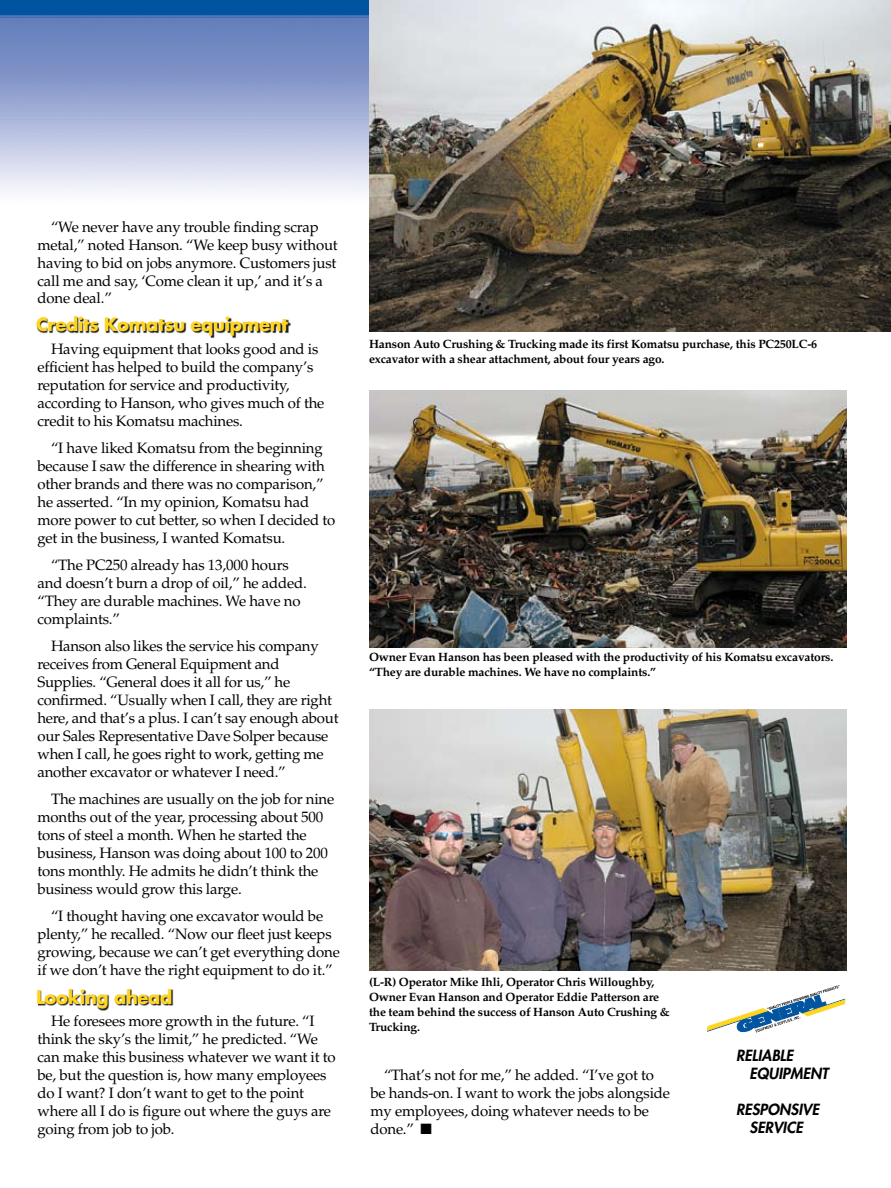
<style>
.page{position:relative;width:891px;height:1188px;background:#fff}
.page>*{position:absolute;margin:0;border:0;box-sizing:border-box;transform-origin:0 0}
.t1{font:700 18px "Futura";letter-spacing:-.015em;color:#ffd520}
.t2{font:15px/18px "Palatino";letter-spacing:-.015em;color:#000}
.t3{font:italic 800 15px/18px "Futura";color:#000}
.t4{font:700 12px/15px "Palatino";letter-spacing:-.015em;color:#000}
</style>
<div class="page">
<img style="left:0;top:0;width:369px;height:193px">
<img style="left:369px;top:0;width:522px;height:332px">
<svg style="left:707px;top:985px;width:139px;height:48px"></svg>
<div style="left:37px;top:317px;width:288px;height:37px;background:#000;opacity:.9"></div>
<div style="left:38px;top:989px;width:287px;height:37px;background:#000;opacity:.9"></div>
<img style="left:369px;top:391px;width:477px;height:257px">
<img style="left:369px;top:710px;width:477px;height:260px">
<p class="t2" style="left:38px;top:218px;width:302px;text-indent:14px">“We never have any trouble finding scrap metal,” noted Hanson. “We keep busy without having to bid on jobs anymore. Customers just call me and say, ‘Come clean it up,’ and it’s a done deal.”</p>
<p class="t2" style="left:38px;top:341px;width:288px;text-indent:14px">Having equipment that looks good and is efficient has helped to build the company’s reputation for service and productivity, according to Hanson, who gives much of the credit to his Komatsu machines.</p>
<p class="t2" style="left:38px;top:440px;width:299px;text-indent:14px">“I have liked Komatsu from the beginning because I saw the difference in shearing with other brands and there was no comparison,” he asserted. “In my opinion, Komatsu had more power to cut better, so when I decided to get in the business, I wanted Komatsu.</p>
<p class="t2" style="left:38px;top:557px;width:271px;text-indent:14px">“The PC250 already has 13,000 hours and doesn’t burn a drop of oil,” he added. “They are durable machines. We have no complaints.”</p>
<p class="t2" style="left:38px;top:638px;width:303px;text-indent:14px">Hanson also likes the service his company receives from General Equipment and Supplies. “General does it all for us,” he confirmed. “Usually when I call, they are right here, and that’s a plus. I can’t say enough about our Sales Representative Dave Solper because when I call, he goes right to work, getting me another excavator or whatever I need.”</p>
<p class="t2" style="left:38px;top:791px;width:298px;text-indent:14px">The machines are usually on the job for nine months out of the year, processing about 500 tons of steel a month. When he started the business, Hanson was doing about 100 to 200 tons monthly. He admits he didn’t think the business would grow this large.</p>
<p class="t2" style="left:38px;top:908px;width:304px;text-align:center">“I thought having one excavator would be plenty,” he recalled. “Now our fleet just keeps growing, because we can’t get everything done if we don’t have the right equipment to do it.”</p>
<p class="t2" style="left:38px;top:1013px;width:300px;text-indent:14px">He foresees more growth in the future. “I think the sky’s the limit,” he predicted. “We can make this business whatever we want it to be, but the question is, how many employees do I want? I don’t want to get to the point where all I do is figure out where the guys are going from job to job.</p>
<p class="t1" style="left:36px;top:312px;width:254px">Credits Komatsu equipment</p>
<p class="t1" style="left:36px;top:984px;width:138px">Looking ahead</p>
<p class="t4" style="left:369px;top:336px;width:450px">Hanson Auto Crushing &amp; Trucking made its first Komatsu purchase, this PC250LC-6 excavator with a shear attachment, about four years ago.</p>
<p class="t4" style="left:369px;top:649px;width:466px">Owner Evan Hanson has been pleased with the productivity of his Komatsu excavators. “They are durable machines. We have no complaints.”</p>
<p class="t4" style="left:369px;top:975px;width:302px">(L-R) Operator Mike Ihli, Operator Chris Willoughby, Owner Evan Hanson and Operator Eddie Patterson are the team behind the success of Hanson Auto Crushing &amp; Trucking.</p>
<p class="t2" style="left:370px;top:1067px;width:301px;text-indent:14px">“That’s not for me,” he added. “I’ve got to be hands-on. I want to work the jobs alongside my employees, doing whatever needs to be done.” ■</p>
<p class="t3" style="left:750px;top:1047px;width:80px;text-indent:-14px">RELIABLE<br>EQUIPMENT</p>
<p class="t3" style="left:736px;top:1101px;width:85px;text-align:center">RESPONSIVE<br>SERVICE</p>
</div>
